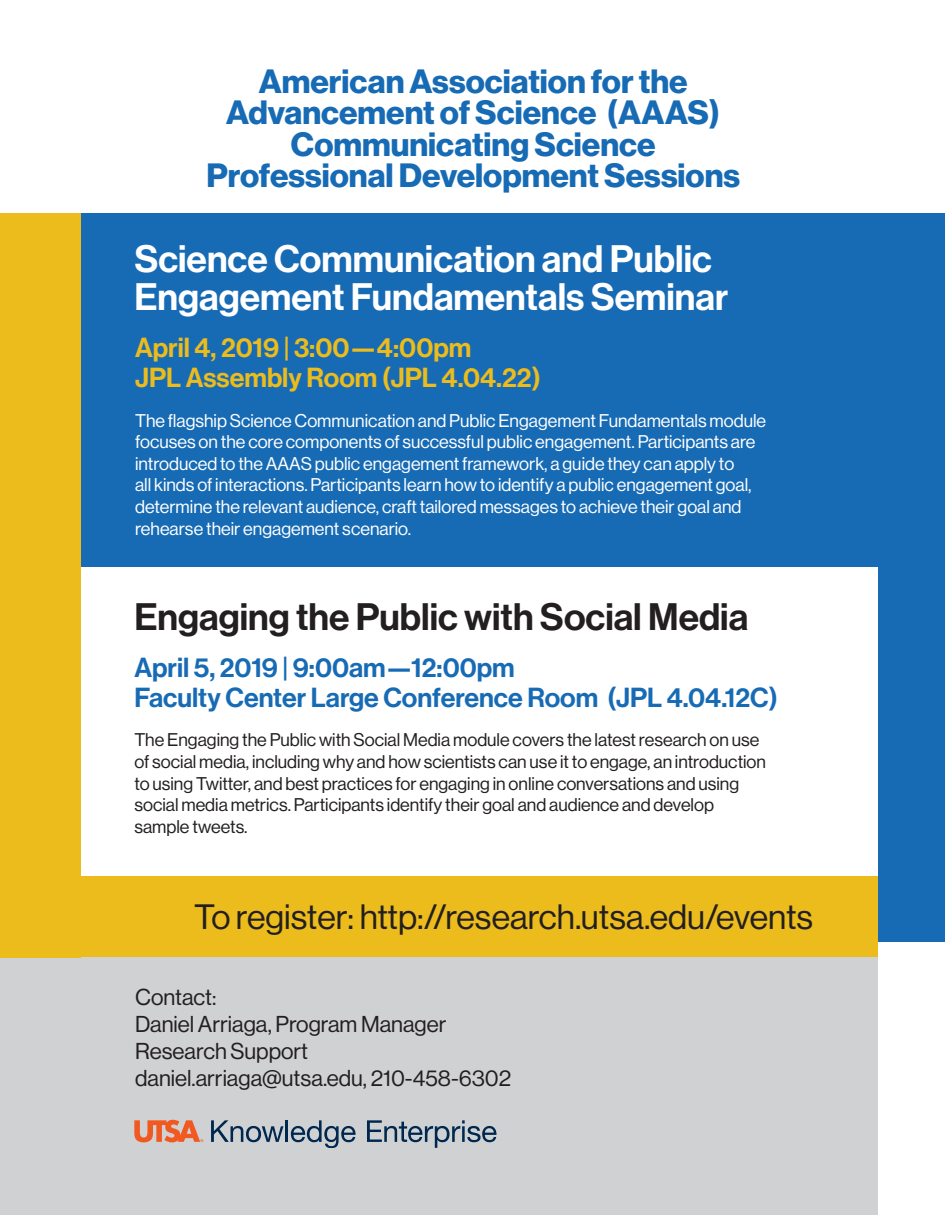
<style>
.page{position:relative;width:945px;height:1215px;background:#fff}
.page>*{position:absolute;margin:0;border:0;box-sizing:border-box;transform-origin:0 0}
.t1{font:37.5px/37.5px "N Haas Grotesk DS Pro 65 Md";color:#fff}
.t2{font:37.5px "N Haas Grotesk DS Pro 65 Md";color:#231f20}
.t3{font:34.5px "N Haas Grotesk DS Pro 55 Rg";color:#231f20}
.t4{font:33px/31.5px "N Haas Grotesk DS Pro 75 Bd";color:#176bb5;text-align:center}
.t5{font:27px/30px "N Haas Grotesk DS Pro 65 Md";color:#176bb5}
.t6{font:27px/30px "N Haas Grotesk DS Pro 65 Md";color:#ecbc1c}
.t7{font:22.5px/27px "N Haas Grotesk DS Pro 55 Rg";color:#231f20}
.t8{font:18px/21.6px "N Haas Grotesk DS Pro 55 Rg";color:#fff}
.t9{font:18px/21.6px "N Haas Grotesk DS Pro 55 Rg";color:#231f20}
</style>
<div class="page">
<div style="left:0;top:213px;width:878px;height:1002px;background:#d0d1d2"></div>
<div style="left:68px;top:213px;width:877px;height:729px;background:#176bb5"></div>
<div style="left:68px;top:567px;width:810px;height:374px;background:#fff"></div>
<div style="left:52px;top:876px;width:826px;height:81px;background:#ecbc1c"></div>
<svg style="left:134px;top:1120px;width:69px;height:22px"></svg>
<svg style="left:211px;top:1120px;width:73px;height:22px"></svg>
<hr style="left:286px;top:1120px;width:2px;height:22px;background:#00284f">
<svg style="left:291px;top:1120px;width:65px;height:28px"></svg>
<svg style="left:367px;top:1120px;width:129px;height:28px"></svg>
<div style="left:0;top:213px;width:81px;height:744px;background:#ecbc1c"></div>
<h3 class="t4" style="left:206px;top:66px;width:535px">American Association for the<br>Advancement of Science (AAAS)<br>Communicating Science<br>Professional Development Sessions</h3>
<h1 class="t1" style="left:134px;top:241px;width:595px">Science Communication and Public<br>Engagement Fundamentals Seminar</h1>
<h3 class="t6" style="left:135px;top:333px;width:407px">April 4, 2019 | 3:00—4:00pm<br>JPL Assembly Room (JPL 4.04.22)</h3>
<p class="t8" style="left:135px;top:410px;width:633px">The flagship Science Communication and Public Engagement Fundamentals module focuses on the core components of successful public engagement. Participants are introduced to the AAAS public engagement framework, a guide they can apply to<br>all kinds of interactions. Participants learn how to identify a public engagement goal, determine the relevant audience, craft tailored messages to achieve their goal and rehearse their engagement scenario.</p>
<h1 class="t2" style="left:134px;top:595px;width:615px">Engaging the Public with Social Media</h1>
<h3 class="t5" style="left:134px;top:653px;width:645px">April 5, 2019 | 9:00am—12:00pm<br>Faculty Center Large Conference Room (JPL 4.04.12C)</h3>
<p class="t9" style="left:134px;top:729px;width:633px">The Engaging the Public with Social Media module covers the latest research on use of social media, including why and how scientists can use it to engage, an introduction to using Twitter, and best practices for engaging in online conversations and using social media metrics. Participants identify their goal and audience and develop sample tweets.</p>
<h2 class="t3" style="left:194px;top:898px;width:620px">To register: http://research.utsa.edu/events</h2>
<p class="t7" style="left:135px;top:984px;width:378px">Contact:<br>Daniel Arriaga, Program Manager<br>Research Support daniel.arriaga@utsa.edu, 210-458-6302</p>
</div>
